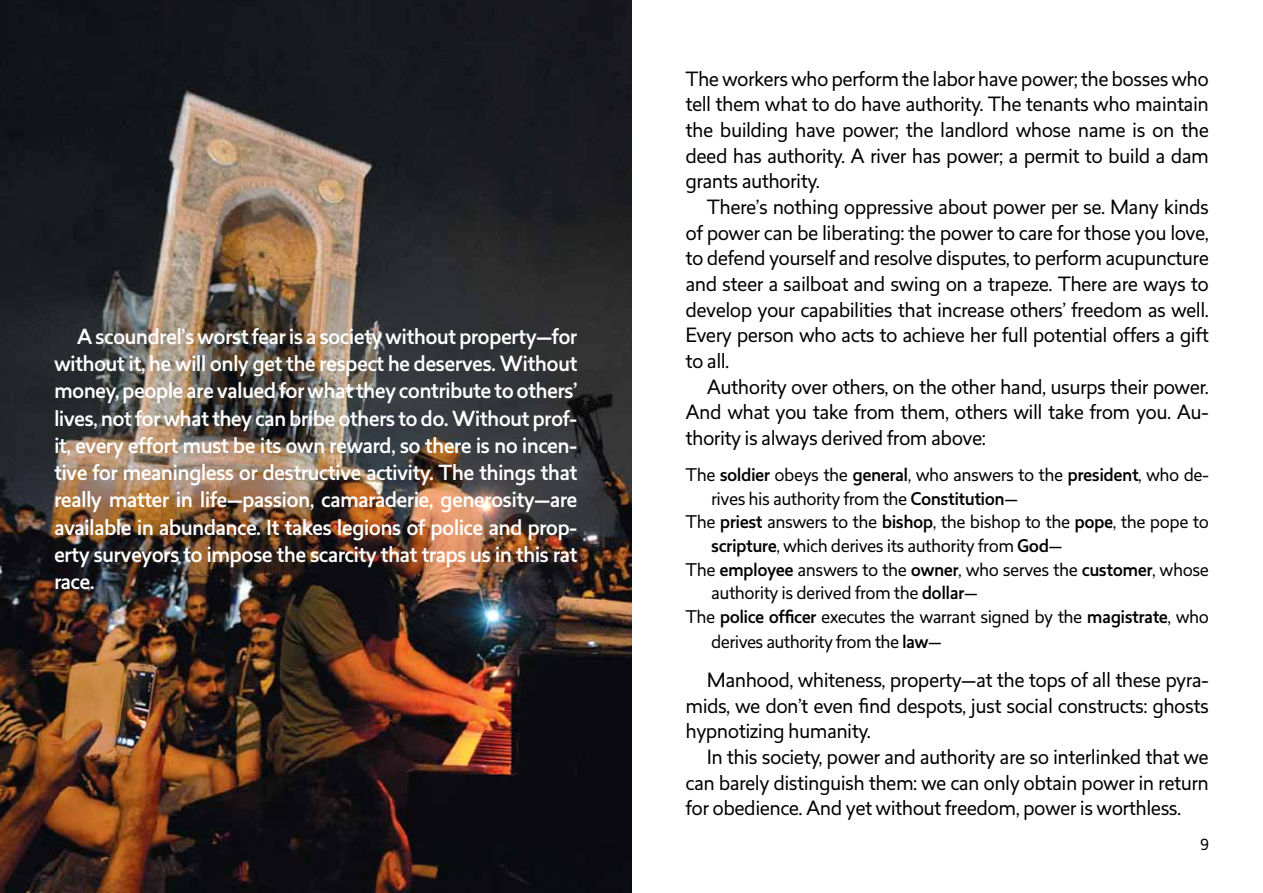
<style>
.page{position:relative;width:1263px;height:893px;background:#fff}
.page>*{position:absolute;margin:0;border:0;box-sizing:border-box;transform-origin:0 0}
.t1{font:500 20.4px/27.3px "Revisal";letter-spacing:-.035em;color:#fff;text-align:justify}
.t2{font:19.2px/25.7px "Revisal";letter-spacing:-.03em;color:#000;text-align:justify}
.t3{font:17.1px "Revisal";letter-spacing:-.03em;color:#000}
.t4{font:15px "Revisal";color:#000}
.s1{font-weight:500}
</style>
<div class="page">
<img style="left:0;top:0;width:631px;height:893px">
<p class="t1" style="left:54px;top:323px;width:525px;text-indent:23px">A scoundrel’s worst fear is a society without property—for without it, he will only get the respect he deserves. Without money, people are valued for what they contribute to others’ lives, not for what they can bribe others to do. Without prof&shy;it, every effort must be its own reward, so there is no incen&shy;tive for meaningless or destructive activity. The things that really matter in life—passion, camaraderie, generosity—are available in abundance. It takes legions of police and prop&shy;erty surveyors to impose the scarcity that traps us in this rat race.</p>
<p class="t2" style="left:685px;top:65px;width:525px">The workers who perform the labor have power; the bosses who tell them what to do have authority. The tenants who maintain the building have power; the landlord whose name is on the deed has authority. A river has power; a permit to build a dam grants authority.</p>
<p class="t2" style="left:685px;top:194px;width:525px;text-indent:21px">There’s nothing oppressive about power per se. Many kinds of power can be liberating: the power to care for those you love, to defend yourself and resolve disputes, to perform acupuncture and steer a sailboat and swing on a trapeze. There are ways to develop your capabilities that increase others’ freedom as well.<br>Every person who acts to achieve her full potential offers a gift to all.</p>
<p class="t2" style="left:685px;top:373px;width:525px;text-indent:21px">Authority over others, on the other hand, usurps their power.<br>And what you take from them, others will take from you. Au&shy;thority is always derived from above:</p>
<p class="t3" style="left:685px;top:463px;width:525px">The <span class="s1">soldier</span> obeys the <span class="s1">general</span>, who answers to the <span class="s1">president</span>, who de-</p>
<p class="t3" style="left:711px;top:487px;width:308px">rives his authority from the <span class="s1">Constitution</span>—</p>
<p class="t3" style="left:685px;top:510px;width:525px">The <span class="s1">priest</span> answers to the <span class="s1">bishop</span>, the bishop to the <span class="s1">pope</span>, the pope to</p>
<p class="t3" style="left:711px;top:534px;width:353px"><span class="s1">scripture</span>, which derives its authority from <span class="s1">God</span>—</p>
<p class="t3" style="left:685px;top:557px;width:525px">The <span class="s1">employee</span> answers to the <span class="s1">owner</span>, who serves the <span class="s1">customer</span>, whose</p>
<p class="t3" style="left:711px;top:581px;width:268px">authority is derived from the <span class="s1">dollar</span>—</p>
<p class="t3" style="left:685px;top:604px;width:525px">The <span class="s1">police officer</span> executes the warrant signed by the <span class="s1">magistrate</span>, who</p>
<p class="t3" style="left:711px;top:630px;width:232px">derives authority from the <span class="s1">law</span>—</p>
<p class="t2" style="left:685px;top:667px;width:525px;text-indent:21px">Manhood, whiteness, property—at the tops of all these pyra&shy;mids, we don’t even find despots, just social constructs: ghosts hypnotizing humanity.</p>
<p class="t2" style="left:685px;top:744px;width:525px;text-indent:21px">In this society, power and authority are so interlinked that we can barely distinguish them: we can only obtain power in return for obedience. And yet without freedom, power is worthless.</p>
<p class="t4" style="left:1200px;top:834px;width:10px">9</p>
</div>
